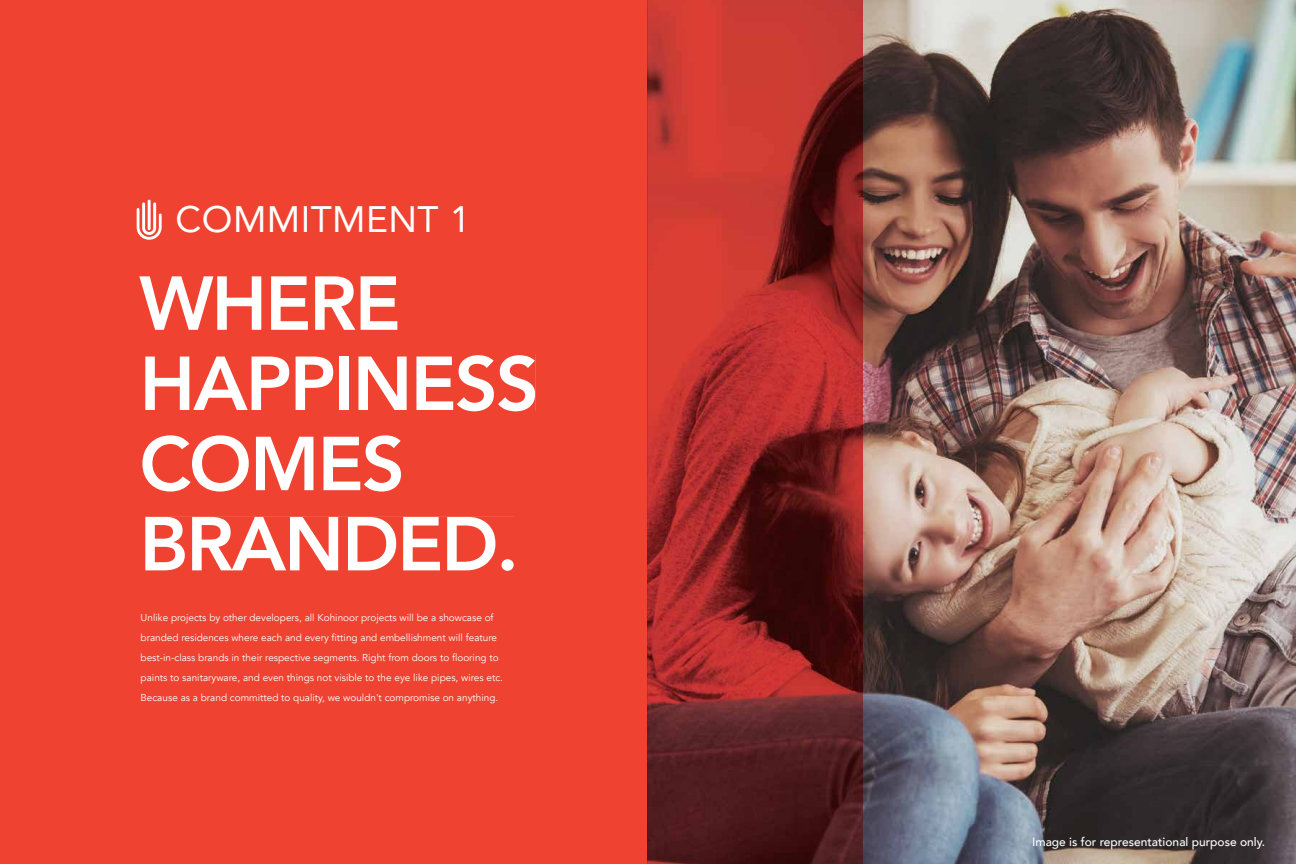
<style>
.page{position:relative;width:1296px;height:864px;background:#fff}
.page>*{position:absolute;margin:0;border:0;box-sizing:border-box;transform-origin:0 0}
.t1{font:800 75.5px/80.2px "Avenir";letter-spacing:-.03em;color:#fff}
.t2{font:36.8px "Avenir";letter-spacing:.01em;color:#fff}
.t3{font:500 12px "Avenir";color:#fff}
.t4{font:10px/20px "Avenir";color:#fff}
</style>
<div class="page">
<img style="left:649px;top:0;width:647px;height:864px">
<div style="left:0;top:0;width:648px;height:864px;background:#ef4230"></div>
<div style="left:139px;top:276px;width:260px;height:54px;background:#ef4230"></div>
<div style="left:145px;top:355px;width:390px;height:56px;background:#ef4230"></div>
<div style="left:142px;top:435px;width:261px;height:57px;background:#ef4230"></div>
<div style="left:145px;top:517px;width:369px;height:54px;background:#ef4230"></div>
<img style="left:648px;top:0;width:1px;height:864px">
<svg style="left:137px;top:202px;width:25px;height:38px"></svg>
<hr style="left:148px;top:200px;width:3px;height:30px;background:#fff">
<h2 class="t2" style="left:176px;top:190px;width:296px">COMMITMENT 1</h2>
<h1 class="t1" style="left:139px;top:264px;width:401px">WHERE<br>HAPPINESS<br>COMES<br>BRANDED.</h1>
<p class="t4" style="left:141px;top:608px;width:364px">Unlike projects by other developers, all Kohinoor projects will be a showcase of branded residences where each and every fitting and embellishment will feature best-in-class brands in their respective segments. Right from doors to flooring to paints to sanitaryware, and even things not visible to the eye like pipes, wires etc.<br>Because as a brand committed to quality, we wouldn't compromise on anything.</p>
<p class="t3" style="left:1032px;top:831px;width:234px">Image is for representational purpose only.</p>
</div>
